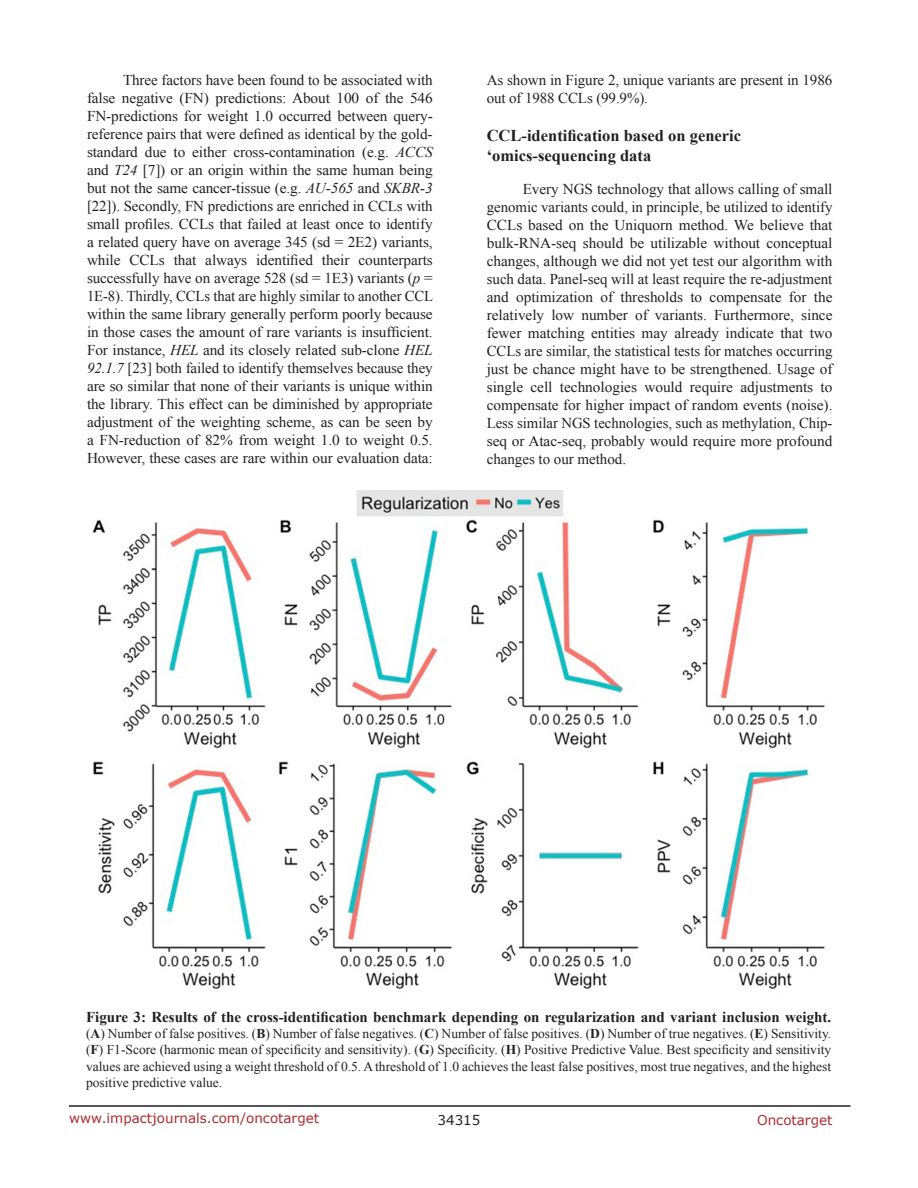
<style>
.page{position:relative;width:918px;height:1188px;background:#fff}
.page>*{position:absolute;margin:0;border:0;box-sizing:border-box;transform-origin:0 0}
.SubHeading_middle{font:700 16.5px/19.8px "Times New Roman";color:#231f20}
.BodyText{font:15px/18px "Times New Roman";letter-spacing:-.01em;color:#231f20;text-align:justify}
.FigureText{font:700 15px "Times New Roman";color:#231f20}
.FigureText-2{font:13.5px/16.2px "Times New Roman";color:#231f20;text-align:justify}
.t1{font:13.5px "Verdana";color:#ac2b31}
.t2{font:13.5px "Verdana";color:#231f20}
.s1{font-style:italic}
.s2{font-weight:700}
</style>
<div class="page">
<hr style="left:69px;top:1105px;width:781px;height:2px;background:#231f20">
<img style="left:92px;top:490px;width:733px;height:500px">
<p class="BodyText" style="left:87px;top:71px;width:348px;text-indent:36px">Three factors have been found to be associated with false negative (FN) predictions: About 100 of the 546<br>FN-predictions for weight 1.0 occurred between query&shy;reference pairs that were defined as identical by the gold&shy;standard due to either cross-contamination (e.g. <span class="s1">ACCS </span>and <span class="s1">T24</span> [7]) or an origin within the same human being but not the same cancer-tissue (e.g. <span class="s1">AU-565</span> and <span class="s1">SKBR-3 </span>[22]). Secondly, FN predictions are enriched in CCLs with small profiles. CCLs that failed at least once to identify a related query have on average 345 (sd = 2E2) variants, while CCLs that always identified their counterparts successfully have on average 528 (sd = 1E3) variants (<span class="s1">p</span> = 1E-8). Thirdly, CCLs that are highly similar to another CCL within the same library generally perform poorly because in those cases the amount of rare variants is insufficient.<br>For instance, <span class="s1">HEL</span> and its closely related sub-clone <span class="s1">HEL 92.1.7</span> [23] both failed to identify themselves because they are so similar that none of their variants is unique within the library. This effect can be diminished by appropriate adjustment of the weighting scheme, as can be seen by a FN-reduction of 82% from weight 1.0 to weight 0.5.<br>However, these cases are rare within our evaluation data:</p>
<p class="BodyText" style="left:487px;top:71px;width:347px">As shown in Figure 2, unique variants are present in 1986 out of 1988 CCLs (99.9%).</p>
<p class="SubHeading_middle" style="left:487px;top:125px;width:256px">CCL-identification based on generic ‘omics-sequencing data</p>
<p class="BodyText" style="left:487px;top:180px;width:347px;text-indent:36px">Every NGS technology that allows calling of small genomic variants could, in principle, be utilized to identify CCLs based on the Uniquorn method. We believe that bulk-RNA-seq should be utilizable without conceptual changes, although we did not yet test our algorithm with such data. Panel-seq will at least require the re-adjustment and optimization of thresholds to compensate for the relatively low number of variants. Furthermore, since fewer matching entities may already indicate that two CCLs are similar, the statistical tests for matches occurring just be chance might have to be strengthened. Usage of single cell technologies would require adjustments to compensate for higher impact of random events (noise).<br>Less similar NGS technologies, such as methylation, Chip&shy;seq or Atac-seq, probably would require more profound changes to our method.</p>
<p class="FigureText" style="left:86px;top:1007px;width:747px">Figure 3: Results of the cross-identification benchmark depending on regularization and variant inclusion weight.</p>
<p class="FigureText-2" style="left:86px;top:1025px;width:747px">(<span class="s2">A</span>) Number of false positives. (<span class="s2">B</span>) Number of false negatives. (<span class="s2">C</span>) Number of false positives. (<span class="s2">D</span>) Number of true negatives. (<span class="s2">E</span>) Sensitivity. (<span class="s2">F</span>) F1-Score (harmonic mean of specificity and sensitivity). (<span class="s2">G</span>) Specificity. (<span class="s2">H</span>) Positive Predictive Value. Best specificity and sensitivity values are achieved using a weight threshold of 0.5. A threshold of 1.0 achieves the least false positives, most true negatives, and the highest positive predictive value.</p>
<p class="t1" style="left:69px;top:1109px;width:252px">www.impactjournals.com/oncotarget</p>
<p class="t2" style="left:438px;top:1111px;width:44px">34315</p>
<p class="t1" style="left:757px;top:1111px;width:77px">Oncotarget</p>
</div>
